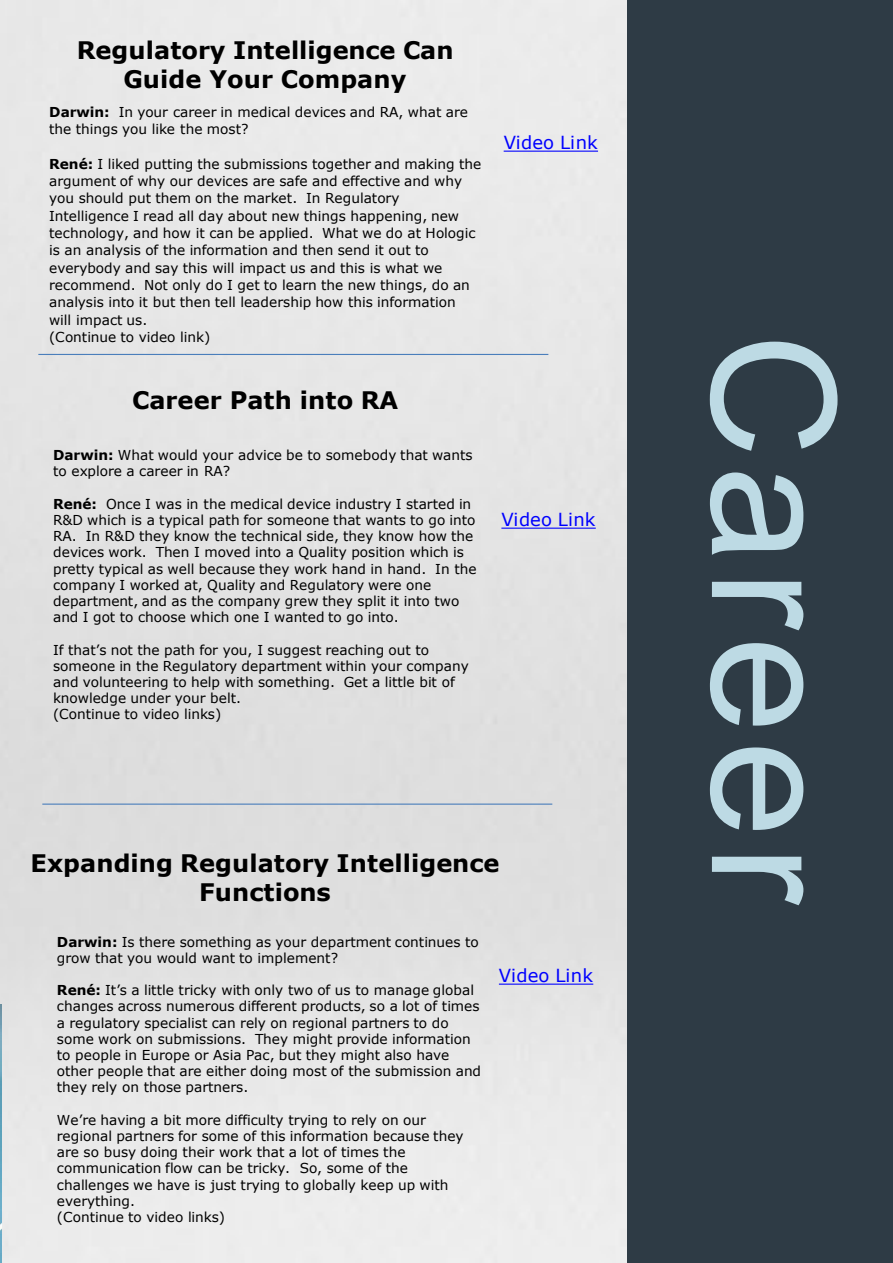
<style>
.page{position:relative;width:893px;height:1263px;background:#fff}
.page>*{position:absolute;margin:0;border:0;box-sizing:border-box;transform-origin:0 0}
.t1{font:172.5px "Arial";letter-spacing:.05em;color:#bddae4}
.t2{font:700 24.15px/28.8px "Verdana";color:#000;text-align:center}
.t3{font:18px "Verdana";letter-spacing:.005em;color:#00f}
.t4{font:13.65px/16.2px "Verdana";color:#000}
.s1{font-weight:700}
</style>
<div class="page">
<div style="left:0;top:0;width:627px;height:1263px;background:#e6e6e6"></div>
<div style="left:627px;top:0;width:265px;height:1263px;background:#2e3b45"></div>
<img style="left:0;top:1004px;width:1px;height:259px">
<hr style="left:38px;top:354px;width:510px;height:1px;background:#4a7ebb">
<svg style="left:503px;top:151px;width:95px;height:1px"></svg>
<svg style="left:501px;top:528px;width:94px;height:1px"></svg>
<hr style="left:42px;top:803px;width:510px;height:2px;background:#4a7ebb">
<svg style="left:499px;top:984px;width:94px;height:1px"></svg>
<p class="t2" style="left:77px;top:36px;width:378px">Regulatory Intelligence Can<br>Guide Your Company</p>
<p class="t4" style="left:49px;top:103px;width:420px;line-height:17.2px"><span class="s1">Darwin:</span> In your career in medical devices and RA, what are the things you like the most?</p>
<p class="t4" style="left:49px;top:155px;width:433px;line-height:17.2px"><span class="s1">René:</span> I liked putting the submissions together and making the argument of why our devices are safe and effective and why you should put them on the market. In Regulatory Intelligence I read all day about new things happening, new technology, and how it can be applied. What we do at Hologic is an analysis of the information and then send it out to everybody and say this will impact us and this is what we recommend. Not only do I get to learn the new things, do an analysis into it but then tell leadership how this information will impact us.</p>
<p class="t4" style="left:49px;top:329px;width:163px">(Continue to video link)</p>
<p class="t2" style="left:132px;top:385px;width:268px">Career Path into RA</p>
<p class="t4" style="left:53px;top:447px;width:421px"><span class="s1">Darwin:</span> What would your advice be to somebody that wants to explore a career in RA?</p>
<p class="t4" style="left:53px;top:495px;width:425px"><span class="s1">René:</span> Once I was in the medical device industry I started in R&amp;D which is a typical path for someone that wants to go into RA. In R&amp;D they know the technical side, they know how the devices work. Then I moved into a Quality position which is pretty typical as well because they work hand in hand. In the company I worked at, Quality and Regulatory were one department, and as the company grew they split it into two and I got to choose which one I wanted to go into.</p>
<p class="t4" style="left:53px;top:641px;width:417px">If that’s not the path for you, I suggest reaching out to someone in the Regulatory department within your company and volunteering to help with something. Get a little bit of knowledge under your belt.</p>
<p class="t4" style="left:53px;top:706px;width:170px">(Continue to video links)</p>
<p class="t3" style="left:503px;top:130px;width:96px">Video Link</p>
<p class="t3" style="left:501px;top:507px;width:96px">Video Link</p>
<p class="t2" style="left:30px;top:849px;width:470px">Expanding Regulatory Intelligence<br>Functions</p>
<p class="t4" style="left:57px;top:933px;width:423px"><span class="s1">Darwin:</span> Is there something as your department continues to grow that you would want to implement?</p>
<p class="t4" style="left:57px;top:982px;width:426px"><span class="s1">René:</span> It’s a little tricky with only two of us to manage global changes across numerous different products, so a lot of times a regulatory specialist can rely on regional partners to do some work on submissions. They might provide information to people in Europe or Asia Pac, but they might also have other people that are either doing most of the submission and they rely on those partners.</p>
<p class="t4" style="left:57px;top:1111px;width:408px">We’re having a bit more difficulty trying to rely on our regional partners for some of this information because they are so busy doing their work that a lot of times the communication flow can be tricky. So, some of the challenges we have is just trying to globally keep up with everything.</p>
<p class="t4" style="left:57px;top:1209px;width:170px">(Continue to video links)</p>
<p class="t3" style="left:499px;top:963px;width:96px">Video Link</p>
<p class="t1" style="left:891px;top:333px;width:574px;rotate:90deg">Career</p>
</div>
